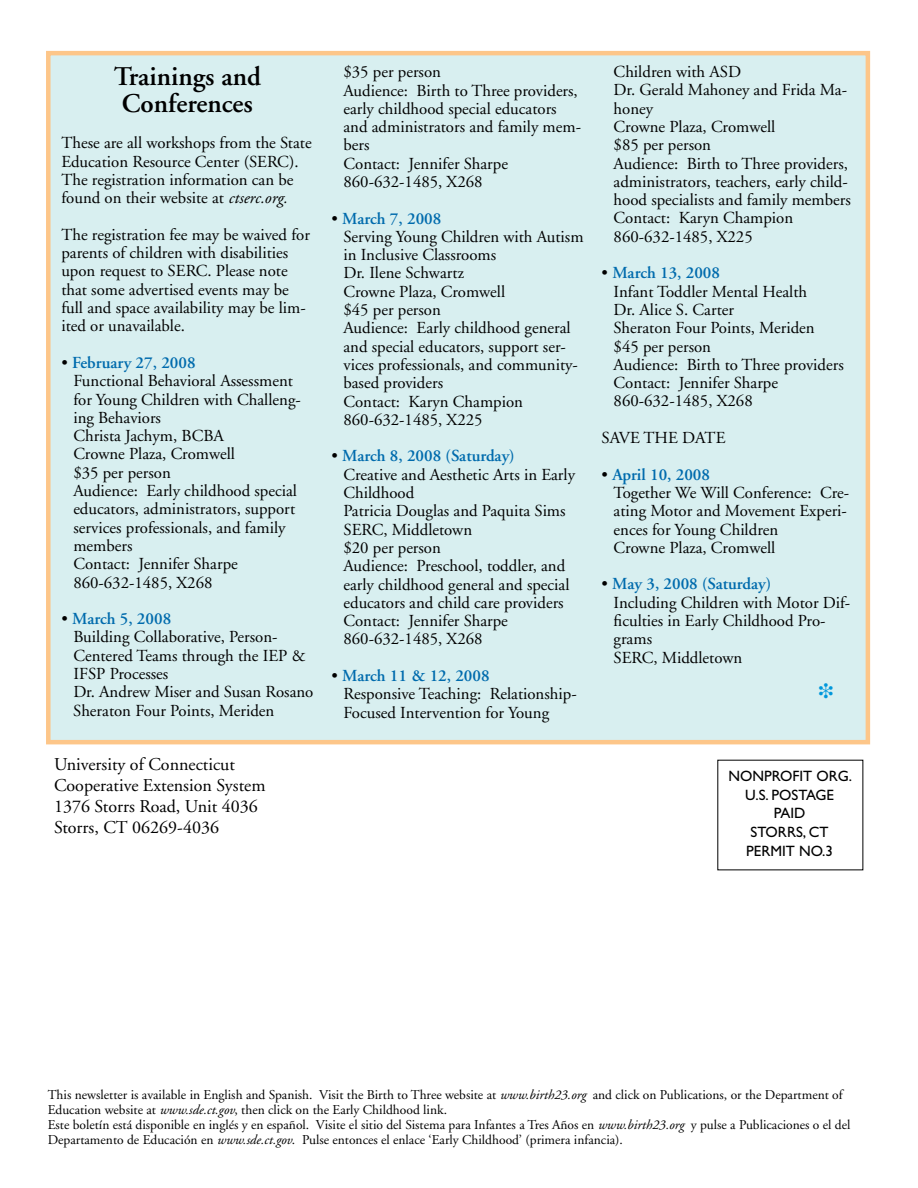
<style>
.page{position:relative;width:918px;height:1188px;background:#fff}
.page>*{position:absolute;margin:0;border:0;box-sizing:border-box;transform-origin:0 0}
.t1{font:600 27px/27px "Adobe Garamond";color:#000}
.t2{font:18px/21px "Adobe Garamond";color:#000}
.t3{font:16.8px/18.3px "Adobe Garamond";color:#000}
.t4{font:600 16.8px "Adobe Garamond";color:#006bad}
.t5{font:15px/18.8px "Gill Sans";color:#000;text-align:right}
.t6{font:13.5px/15px "Adobe Garamond";color:#000}
.s1{font-style:italic}
.s2{font-weight:600;color:#006bad}
.s3{font-weight:400;color:#000}
</style>
<div class="page">
<div style="left:46px;top:51px;width:824px;height:693px;background:#d8eff0;border:4px solid #fdc689"></div>
<h1 class="t1" style="left:114px;top:63px;width:149px">Trainings and<br>Conferences</h1>
<p class="t3" style="left:61px;top:134px;width:252px">These are all workshops from the State Education Resource Center (SERC).<br>The registration information can be found on their website at <span class="s1">ctserc.org.</span></p>
<p class="t3" style="left:61px;top:226px;width:250px">The registration fee may be waived for parents of children with disabilities upon request to SERC. Please note that some advertised events may be full and space availability may be lim&shy;ited or unavailable.</p>
<p class="t3" style="left:73px;top:354px;width:229px;text-indent:-12px">• <span class="s2">February 27, 2008<br></span>Functional Behavioral Assessment for Young Children with Challeng&shy;ing Behaviors<br>Christa Jachym, BCBA<br>Crowne Plaza, Cromwell<br>$35 per person<br>Audience: Early childhood special educators, administrators, support services professionals, and family members<br>Contact: Jennifer Sharpe<br>860-632-1485, X268</p>
<p class="t4" style="left:61px;top:610px;width:111px"><span class="s3">•</span> March 5, 2008</p>
<p class="t3" style="left:73px;top:628px;width:206px">Building Collaborative, Person-</p>
<p class="t3" style="left:73px;top:647px;width:234px">Centered Teams through the IEP &amp;</p>
<p class="t3" style="left:73px;top:665px;width:97px">IFSP Processes</p>
<p class="t3" style="left:61px;top:683px;width:254px">Dr. Andrew Miser and Susan Rosano</p>
<p class="t3" style="left:61px;top:702px;width:215px">Sheraton Four Points, Meriden</p>
<p class="t2" style="left:54px;top:754px;width:213px">University of Connecticut<br>Cooperative Extension System<br>1376 Storrs Road, Unit 4036<br>Storrs, CT 06269-4036</p>
<p class="t3" style="left:343px;top:63px;width:239px">$35 per person<br>Audience: Birth to Three providers, early childhood special educators and administrators and family mem&shy;bers<br>Contact: Jennifer Sharpe<br>860-632-1485, X268</p>
<p class="t4" style="left:331px;top:209px;width:111px"><span class="s3">•</span> March 7, 2008</p>
<p class="t3" style="left:331px;top:228px;width:254px">S erving Young Children with Autism</p>
<p class="t3" style="left:343px;top:246px;width:154px">in Inclusive Classrooms</p>
<p class="t3" style="left:331px;top:264px;width:134px">Dr. Ilene Schwartz</p>
<p class="t3" style="left:343px;top:283px;width:163px">Crowne Plaza, Cromwell</p>
<p class="t3" style="left:343px;top:301px;width:99px">$45 per person</p>
<p class="t3" style="left:343px;top:319px;width:229px">Audience: Early childhood general</p>
<p class="t3" style="left:343px;top:338px;width:224px">and special educators, support ser-</p>
<p class="t3" style="left:343px;top:356px;width:236px">vices professionals, and community-</p>
<p class="t3" style="left:343px;top:374px;width:101px">based providers</p>
<p class="t3" style="left:343px;top:393px;width:181px">Contact: Karyn Champion</p>
<p class="t3" style="left:343px;top:411px;width:141px">860-632-1485, X225</p>
<p class="t4" style="left:331px;top:447px;width:185px"><span class="s3">•</span> March 8, 2008 (Saturday)</p>
<p class="t3" style="left:343px;top:466px;width:233px">Creative and Aesthetic Arts in Early</p>
<p class="t3" style="left:343px;top:484px;width:72px">Childhood</p>
<p class="t3" style="left:331px;top:502px;width:236px">Patricia Douglas and Paquita Sims</p>
<p class="t3" style="left:331px;top:521px;width:142px">SERC, Middletown</p>
<p class="t3" style="left:343px;top:539px;width:99px">$20 per person</p>
<p class="t3" style="left:343px;top:557px;width:223px">Audience: Preschool, toddler, and</p>
<p class="t3" style="left:343px;top:575px;width:228px">early childhood general and special</p>
<p class="t3" style="left:343px;top:594px;width:222px">educators and child care providers</p>
<p class="t3" style="left:343px;top:612px;width:166px">Contact: Jennifer Sharpe</p>
<p class="t3" style="left:343px;top:630px;width:141px">860-632-1485, X268</p>
<p class="t3" style="left:343px;top:667px;width:235px;text-indent:-12px">• <span class="s2">March 11 &amp; 12, 2008<br></span>Responsive Teaching: Relationship-<br>Focused Intervention for Young</p>
<p class="t3" style="left:614px;top:63px;width:118px">Children with ASD</p>
<p class="t3" style="left:602px;top:81px;width:247px">Dr. Gerald Mahoney and Frida Ma-</p>
<p class="t3" style="left:614px;top:100px;width:42px">honey</p>
<p class="t3" style="left:614px;top:118px;width:163px">Crowne Plaza, Cromwell</p>
<p class="t3" style="left:614px;top:136px;width:99px">$85 per person</p>
<p class="t3" style="left:614px;top:155px;width:236px">Audience: Birth to Three providers,</p>
<p class="t3" style="left:614px;top:173px;width:236px">administrators, teachers, early child-</p>
<p class="t3" style="left:614px;top:191px;width:239px">hood specialists and family members</p>
<p class="t3" style="left:614px;top:209px;width:181px">Contact: Karyn Champion</p>
<p class="t3" style="left:614px;top:228px;width:141px">860-632-1485, X225</p>
<p class="t4" style="left:602px;top:264px;width:120px"><span class="s3">•</span> March 13, 2008</p>
<p class="t3" style="left:614px;top:283px;width:195px">Infant Toddler Mental Health</p>
<p class="t3" style="left:602px;top:301px;width:134px">Dr. Alice S. Carter</p>
<p class="t3" style="left:602px;top:319px;width:215px">Sheraton Four Points, Meriden</p>
<p class="t3" style="left:614px;top:338px;width:99px">$45 per person</p>
<p class="t3" style="left:614px;top:356px;width:232px">Audience: Birth to Three providers</p>
<p class="t3" style="left:614px;top:374px;width:166px">Contact: Jennifer Sharpe</p>
<p class="t3" style="left:614px;top:392px;width:141px">860-632-1485, X268</p>
<p class="t3" style="left:602px;top:429px;width:125px">SAVE THE DATE</p>
<p class="t3" style="left:614px;top:466px;width:237px;text-indent:-12px">• <span class="s2">April 10, 2008<br></span>Together We Will Conference: Cre&shy;ating Motor and Movement Experi&shy;ences for Young Children<br>Crowne Plaza, Cromwell</p>
<p class="t4" style="left:602px;top:575px;width:171px"><span class="s3">•</span> May 3, 2008 (Saturday)</p>
<p class="t3" style="left:614px;top:594px;width:238px">Including Children with Motor Dif-</p>
<p class="t3" style="left:614px;top:612px;width:214px">ficulties in Early Childhood Pro-</p>
<p class="t3" style="left:614px;top:630px;width:40px">grams</p>
<p class="t3" style="left:602px;top:649px;width:142px">SERC, Middletown</p>
<p class="t5" style="left:728px;top:766px;width:125px">NONPROFIT ORG.</p>
<p class="t5" style="left:745px;top:785px;width:90px">U.S. POSTAGE</p>
<p class="t5" style="left:774px;top:804px;width:33px">PAID</p>
<p class="t5" style="left:751px;top:823px;width:17px">STORRS</p>
<p class="t5" style="left:746px;top:823px;width:88px">, CT<br>PERMIT NO.3</p>
<p class="t6" style="left:48px;top:1088px;width:804px">This newsletter is available in English and Spanish. Visit the Birth to Three website at <span class="s1">www.birth23.org</span> and click on Publications, or the Department of Education website at <span class="s1">www.sde.ct.gov</span>, then click on the Early Childhood link.<br>Este boletín está disponible en inglés y en español. Visite el sitio del Sistema para Infantes a Tres Años en <span class="s1">www.birth23.org</span> y pulse a Publicaciones o el del Departamento de Educación en <span class="s1">www.sde.ct.gov</span>. Pulse entonces el enlace ‘Early Childhood’ (primera infancia).</p>
</div>
